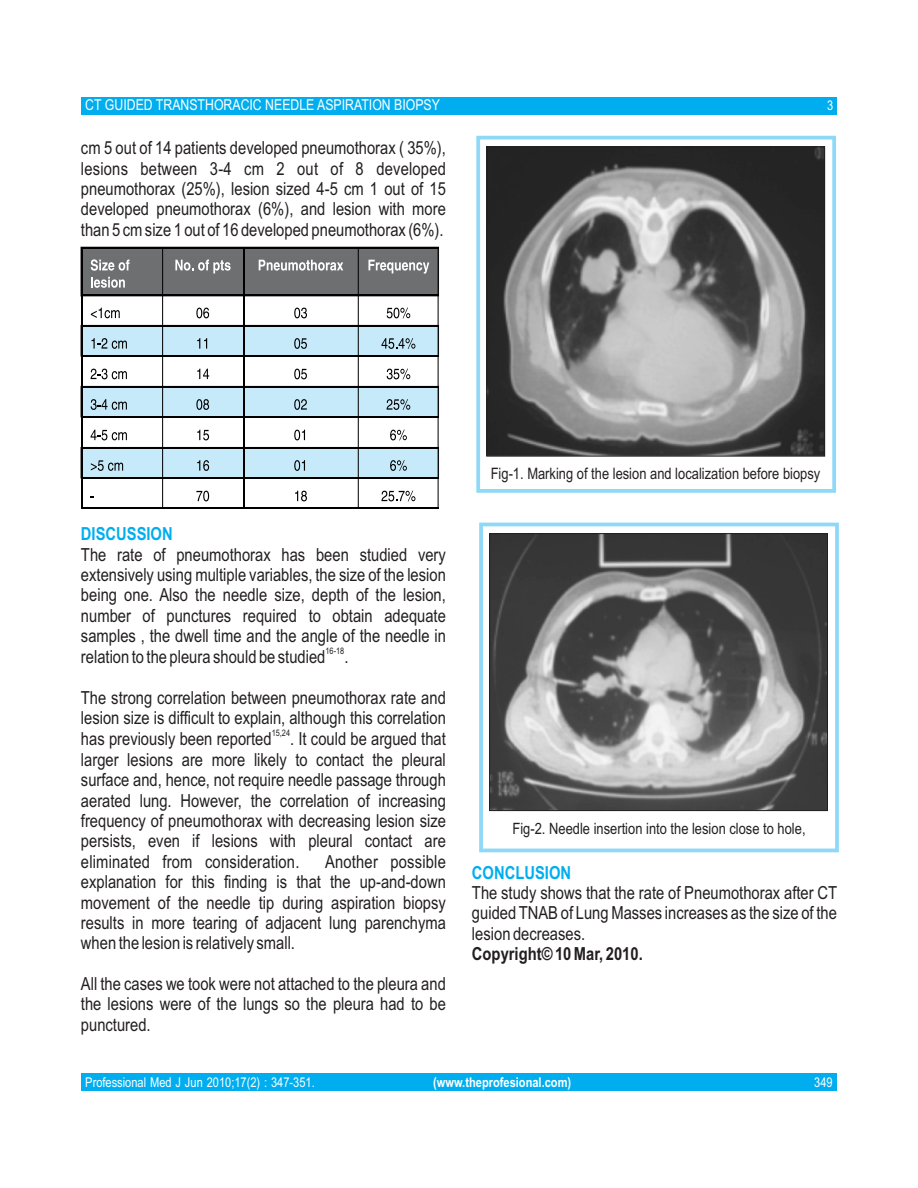
<style>
.page{position:relative;width:918px;height:1188px;background:#fff}
.page>*{position:absolute;margin:0;border:0;box-sizing:border-box;transform-origin:0 0}
.t1{font:18px/20.4px "Arial Narrow";color:#231f20;text-align:justify}
.t2{font:700 18px "Arial Narrow";color:#231f20}
.t3{font:700 18px "Arial Narrow";color:#00aeef}
.t4{font:15.75px "Arial Narrow";color:#231f20}
.t5{font:15.6px "Arial Narrow";color:#231f20}
.t6{font:15px "Arial Narrow";color:#fff}
.t7{font:13.5px "Arial Narrow";color:#fff}
.t8{font:700 13.5px "Arial Narrow";color:#fff}
.t9{font:9px "Arial Narrow";color:#231f20}
</style>
<div class="page">
<div style="left:81px;top:97px;width:756px;height:17px;background:#00aeef"></div>
<div style="left:81px;top:1074px;width:756px;height:17px;background:#00aeef"></div>
<hr style="left:81px;top:295px;width:1px;height:30px;background:#000">
<hr style="left:162px;top:295px;width:1px;height:30px;background:#000">
<hr style="left:243px;top:295px;width:1px;height:30px;background:#000">
<hr style="left:358px;top:295px;width:1px;height:30px;background:#000">
<hr style="left:438px;top:295px;width:1px;height:30px;background:#000">
<hr style="left:81px;top:356px;width:1px;height:30px;background:#000">
<hr style="left:162px;top:356px;width:1px;height:30px;background:#000">
<hr style="left:243px;top:356px;width:1px;height:30px;background:#000">
<hr style="left:358px;top:356px;width:1px;height:30px;background:#000">
<hr style="left:438px;top:356px;width:1px;height:30px;background:#000">
<hr style="left:81px;top:417px;width:1px;height:30px;background:#000">
<hr style="left:162px;top:417px;width:1px;height:30px;background:#000">
<hr style="left:243px;top:417px;width:1px;height:30px;background:#000">
<hr style="left:358px;top:417px;width:1px;height:30px;background:#000">
<hr style="left:438px;top:417px;width:1px;height:30px;background:#000">
<hr style="left:81px;top:478px;width:1px;height:30px;background:#000">
<hr style="left:81px;top:507px;width:81px;height:1px;background:#000">
<hr style="left:162px;top:478px;width:1px;height:30px;background:#000">
<hr style="left:162px;top:507px;width:81px;height:1px;background:#000">
<hr style="left:243px;top:478px;width:1px;height:30px;background:#000">
<hr style="left:243px;top:507px;width:115px;height:1px;background:#000">
<hr style="left:358px;top:478px;width:1px;height:30px;background:#000">
<hr style="left:438px;top:478px;width:1px;height:30px;background:#000">
<hr style="left:358px;top:507px;width:81px;height:1px;background:#000">
<svg style="left:80px;top:246px;width:359px;height:51px"></svg>
<svg style="left:91px;top:308px;width:29px;height:10px"></svg>
<svg style="left:196px;top:308px;width:13px;height:10px"></svg>
<svg style="left:294px;top:308px;width:13px;height:10px"></svg>
<svg style="left:387px;top:308px;width:23px;height:10px"></svg>
<svg style="left:80px;top:325px;width:359px;height:32px"></svg>
<svg style="left:91px;top:369px;width:36px;height:10px"></svg>
<svg style="left:197px;top:369px;width:12px;height:10px"></svg>
<svg style="left:294px;top:369px;width:13px;height:10px"></svg>
<svg style="left:387px;top:369px;width:23px;height:10px"></svg>
<svg style="left:80px;top:386px;width:359px;height:32px"></svg>
<svg style="left:91px;top:430px;width:36px;height:10px"></svg>
<svg style="left:197px;top:430px;width:12px;height:10px"></svg>
<svg style="left:294px;top:430px;width:11px;height:10px"></svg>
<svg style="left:390px;top:430px;width:17px;height:10px"></svg>
<svg style="left:80px;top:447px;width:359px;height:32px"></svg>
<svg style="left:196px;top:491px;width:13px;height:10px"></svg>
<svg style="left:295px;top:491px;width:12px;height:10px"></svg>
<svg style="left:381px;top:491px;width:34px;height:10px"></svg>
<img style="left:488px;top:148px;width:335px;height:307px">
<div style="left:486px;top:146px;width:339px;height:311px;border:1px solid #231f20"></div>
<div style="left:476px;top:136px;width:360px;height:357px;border:4px solid #8ed8f8"></div>
<img style="left:491px;top:535px;width:335px;height:274px">
<div style="left:489px;top:533px;width:339px;height:278px;border:1px solid #231f20"></div>
<div style="left:479px;top:523px;width:360px;height:329px;border:4px solid #8ed8f8"></div>
<p class="t6" style="left:85px;top:99px;width:356px">CT GUIDED TRANSTHORACIC NEEDLE ASPIRATION BIOPSY</p>
<p class="t1" style="left:81px;top:139px;width:366px">cm 5 out of 14 patients developed pneumothorax ( 35%), lesions between 3-4 cm 2 out of 8 developed pneumothorax (25%), lesion sized 4-5 cm 1 out of 15 developed pneumothorax (6%), and lesion with more than 5 cm size 1 out of 16 developed pneumothorax (6%).</p>
<p class="t7" style="left:827px;top:100px;width:8px">3</p>
<p class="t3" style="left:81px;top:527px;width:93px">DISCUSSION</p>
<p class="t1" style="left:81px;top:546px;width:366px">The rate of pneumothorax has been studied very extensively using multiple variables, the size of the lesion being one. Also the needle size, depth of the lesion, number of punctures required to obtain adequate samples , the dwell time and the angle of the needle in</p>
<p class="t9" style="left:326px;top:648px;width:20px">16-18</p>
<p class="t1" style="left:81px;top:648px;width:269px">relation to the pleura should be studied .</p>
<p class="t1" style="left:81px;top:689px;width:366px">The strong correlation between pneumothorax rate and lesion size is difficult to explain, although this correlation</p>
<p class="t9" style="left:272px;top:730px;width:20px">15,24</p>
<p class="t1" style="left:81px;top:731px;width:366px">has previously been reported . It could be argued that larger lesions are more likely to contact the pleural surface and, hence, not require needle passage through aerated lung. However, the correlation of increasing frequency of pneumothorax with decreasing lesion size persists, even if lesions with pleural contact are eliminated from consideration.</p>
<p class="t1" style="left:81px;top:853px;width:366px;text-align:right">Another possible<br>explanation for this finding is that the up-and-down</p>
<p class="t1" style="left:81px;top:894px;width:366px">movement of the needle tip during aspiration biopsy</p>
<p class="t1" style="left:81px;top:914px;width:366px">results in more tearing of adjacent lung parenchyma</p>
<p class="t1" style="left:81px;top:934px;width:216px">when the lesion is relatively small.</p>
<p class="t1" style="left:81px;top:975px;width:366px">All the cases we took were not attached to the pleura and the lesions were of the lungs so the pleura had to be punctured.</p>
<p class="t4" style="left:491px;top:468px;width:331px">Fig-1. Marking of the lesion and localization before biopsy</p>
<p class="t5" style="left:513px;top:823px;width:295px">Fig-2. Needle insertion into the lesion close to hole,</p>
<p class="t3" style="left:472px;top:866px;width:101px">CONCLUSION</p>
<p class="t1" style="left:472px;top:884px;width:367px">The study shows that the rate of Pneumothorax after CT</p>
<p class="t1" style="left:472px;top:905px;width:366px">guided TNAB of Lung Masses increases as the size of the</p>
<p class="t1" style="left:472px;top:925px;width:115px">lesion decreases.</p>
<p class="t2" style="left:472px;top:947px;width:172px">Copyright© 10 Mar, 2010.</p>
<p class="t7" style="left:85px;top:1077px;width:231px">Professional Med J Jun 2010;17(2) : 347-351.</p>
<p class="t8" style="left:433px;top:1077px;width:140px">(www.theprofesional.com)</p>
<p class="t7" style="left:814px;top:1077px;width:20px">349</p>
</div>
